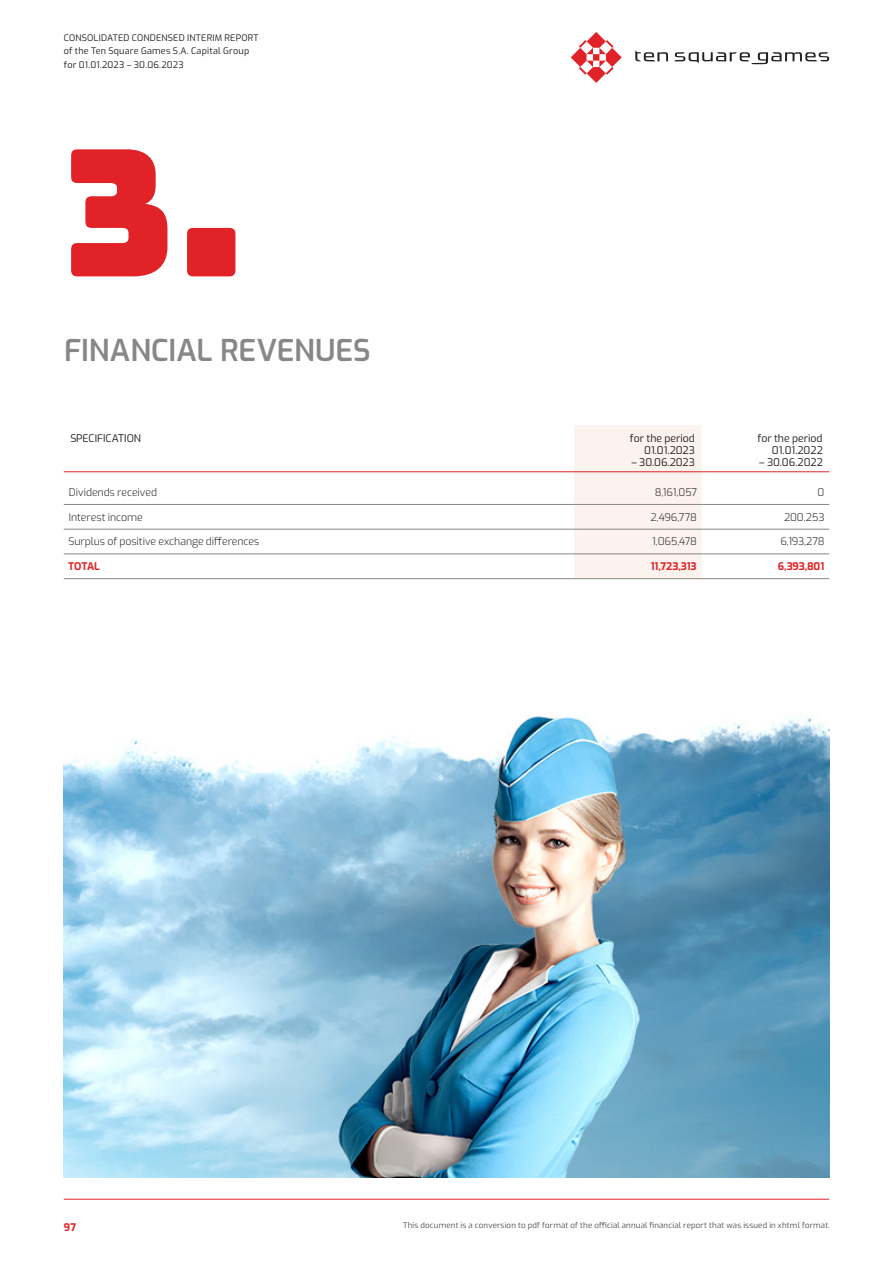
<style>
.page{position:relative;width:893px;height:1263px;background:#fff}
.page>*{position:absolute;margin:0;border:0;box-sizing:border-box;transform-origin:0 0}
.LICZBA{font:176.4px "Bungee";color:#e12227}
.TYTUL_1{font:600 30px "Exo";letter-spacing:-.005em;color:#868788}
.TAB_left{font:300 10.5px "Exo";letter-spacing:-.005em;color:#231f20}
.TAB_naglowek{font:10.5px/12px "Exo";letter-spacing:-.005em;color:#231f20;text-align:right}
.TAB_podst{font:300 10.5px "Exo";letter-spacing:-.02em;color:#231f20}
.TAB_podst-2{font:700 10.5px "Exo";letter-spacing:-.01em;color:#e12227}
.TAB_neglowek_L{font:10.5px "Exo";color:#231f20}
.TAB_left-2{font:700 10.5px "Exo";letter-spacing:-.015em;color:#e12227}
.t1{font:9px/13.5px "Exo";letter-spacing:.025em;color:#231f20}
.t2{font:300 7.8px "Exo";letter-spacing:.025em;color:#231f20}
</style>
<div class="page">
<img style="left:64px;top:714px;width:765px;height:464px">
<div style="left:574px;top:425px;width:128px;height:153px;background:#fcf3ee"></div>
<hr style="left:64px;top:504px;width:510px;height:1px;background:#868788">
<hr style="left:574px;top:504px;width:128px;height:1px;background:#868788">
<hr style="left:702px;top:504px;width:127px;height:1px;background:#868788">
<hr style="left:64px;top:529px;width:510px;height:1px;background:#868788">
<hr style="left:574px;top:529px;width:128px;height:1px;background:#868788">
<hr style="left:702px;top:529px;width:127px;height:1px;background:#868788">
<hr style="left:64px;top:554px;width:510px;height:1px;background:#868788">
<hr style="left:574px;top:554px;width:128px;height:1px;background:#868788">
<hr style="left:702px;top:554px;width:127px;height:1px;background:#868788">
<hr style="left:64px;top:578px;width:510px;height:1px;background:#868788">
<hr style="left:574px;top:578px;width:128px;height:1px;background:#868788">
<hr style="left:702px;top:578px;width:127px;height:1px;background:#868788">
<hr style="left:64px;top:471px;width:510px;height:1px;background:#e12227">
<hr style="left:574px;top:471px;width:128px;height:1px;background:#e12227">
<hr style="left:702px;top:471px;width:127px;height:1px;background:#e12227">
<hr style="left:64px;top:1199px;width:765px;height:1px;background:#e12227">
<svg style="left:635px;top:51px;width:194px;height:13px"></svg>
<svg style="left:571px;top:32px;width:51px;height:51px"></svg>
<p class="t1" style="left:64px;top:30px;width:196px">CONSOLIDATED CONDENSED INTERIM REPORT of the Ten Square Games S.A. Capital Group for 01.01.2023 – 30.06.2023</p>
<p class="LICZBA" style="left:62px;top:112px;width:184px">3.</p>
<p class="TYTUL_1" style="left:64px;top:329px;width:308px">FINANCIAL REVENUES</p>
<p class="TAB_neglowek_L" style="left:70px;top:430px;width:72px">SPECIFICATION</p>
<p class="TAB_naglowek" style="left:630px;top:431px;width:67px">for the period<br>01.01.2023</p>
<p class="TAB_naglowek" style="left:631px;top:455px;width:65px">– 30.06.2023</p>
<p class="TAB_naglowek" style="left:757px;top:431px;width:67px">for the period<br>01.01.2022</p>
<p class="TAB_naglowek" style="left:759px;top:455px;width:65px">– 30.06.2022</p>
<p class="TAB_left" style="left:69px;top:484px;width:90px">Dividends received</p>
<p class="TAB_podst" style="left:655px;top:484px;width:44px">8,161,057</p>
<p class="TAB_podst" style="left:817px;top:484px;width:8px">0</p>
<p class="TAB_left" style="left:69px;top:509px;width:75px">Interest income</p>
<p class="TAB_podst" style="left:651px;top:509px;width:48px">2,496,778</p>
<p class="TAB_podst" style="left:784px;top:509px;width:42px">200,253</p>
<p class="TAB_left" style="left:69px;top:534px;width:192px">Surplus of positive exchange differences</p>
<p class="TAB_podst" style="left:652px;top:534px;width:46px">1,065,478</p>
<p class="TAB_podst" style="left:780px;top:534px;width:46px">6,193,278</p>
<p class="TAB_left-2" style="left:68px;top:559px;width:33px">TOTAL</p>
<p class="TAB_podst-2" style="left:651px;top:559px;width:47px">11,723,313</p>
<p class="TAB_podst-2" style="left:778px;top:559px;width:48px">6,393,801</p>
<h3 class="TAB_podst-2" style="left:64px;top:1219px;width:14px">97</h3>
<p class="t2" style="left:403px;top:1220px;width:428px">This document is a conversion to pdf format of the official annual financial report that was issued in xhtml format.</p>
</div>
